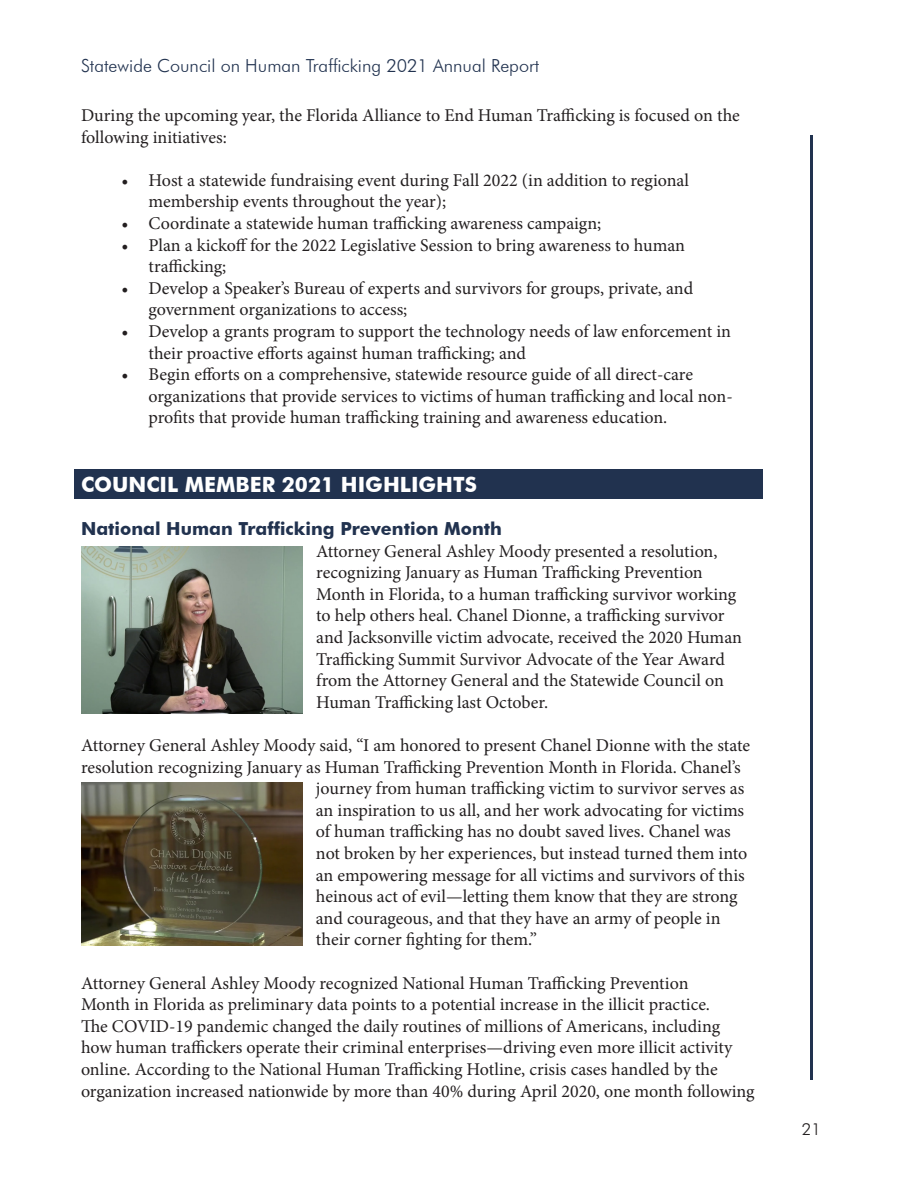
<style>
.page{position:relative;width:918px;height:1188px;background:#fff}
.page>*{position:absolute;margin:0;border:0;box-sizing:border-box;transform-origin:0 0}
.Header_1_-_Blue_Back{font:700 21px "Futura BT";color:#fff}
.bullets{font:18px/21.6px "Minion Pro";color:#231f20}
.t1{font:300 18px "Futura BT";color:#21324f}
.Sub_header{font:700 18px "Futura BT";color:#21324f}
.t2{font:300 16.5px "Futura BT";color:#231f20}
</style>
<div class="page">
<hr style="left:810px;top:135px;width:3px;height:945px;background:#21324f">
<div style="left:74px;top:469px;width:689px;height:30px;background:#21324f"></div>
<img style="left:81px;top:547px;width:222px;height:166px">
<img style="left:81px;top:783px;width:221px;height:162px">
<p class="t1" style="left:81px;top:55px;width:460px">Statewide Council on Human Trafficking 2021 Annual Report</p>
<p class="bullets" style="left:81px;top:105px;width:660px">During the upcoming year, the Florida Alliance to End Human Trafficking is focused on the following initiatives:</p>
<p class="bullets" style="left:148px;top:169px;width:542px;text-indent:-27px">• Host a statewide fundraising event during Fall 2022 (in addition to regional membership events throughout the year);</p>
<p class="bullets" style="left:122px;top:213px;width:481px">• Coordinate a statewide human trafficking awareness campaign;</p>
<p class="bullets" style="left:148px;top:234px;width:538px;text-indent:-27px">• Plan a kickoff for the 2022 Legislative Session to bring awareness to human trafficking;</p>
<p class="bullets" style="left:148px;top:277px;width:546px;text-indent:-27px">• Develop a Speaker’s Bureau of experts and survivors for groups, private, and government organizations to access;</p>
<p class="bullets" style="left:148px;top:321px;width:584px;text-indent:-27px">• Develop a grants program to support the technology needs of law enforcement in their proactive efforts against human trafficking; and</p>
<p class="bullets" style="left:148px;top:364px;width:586px;text-indent:-27px">• Begin efforts on a comprehensive, statewide resource guide of all direct-care organizations that provide services to victims of human trafficking and local non&shy;profits that provide human trafficking training and awareness education.</p>
<p class="Header_1_-_Blue_Back" style="left:81px;top:472px;width:397px">COUNCIL MEMBER 2021 HIGHLIGHTS</p>
<p class="Sub_header" style="left:81px;top:518px;width:423px">National Human Trafficking Prevention Month</p>
<p class="bullets" style="left:316px;top:540px;width:427px">Attorney General Ashley Moody presented a resolution, recognizing January as Human Trafficking Prevention Month in Florida, to a human trafficking survivor working to help others heal. Chanel Dionne, a trafficking survivor and Jacksonville victim advocate, received the 2020 Human Trafficking Summit Survivor Advocate of the Year Award from the Attorney General and the Statewide Council on Human Trafficking last October.</p>
<p class="bullets" style="left:81px;top:735px;width:671px">Attorney General Ashley Moody said, “I am honored to present Chanel Dionne with the state</p>
<p class="bullets" style="left:81px;top:756px;width:661px">resolution recognizing January as Human Trafficking Prevention Month in Florida. Chanel’s</p>
<p class="bullets" style="left:316px;top:778px;width:430px">journey from human trafficking victim to survivor serves as</p>
<p class="bullets" style="left:316px;top:799px;width:430px">an inspiration to us all, and her work advocating for victims</p>
<p class="bullets" style="left:316px;top:821px;width:416px">of human trafficking has no doubt saved lives. Chanel was</p>
<p class="bullets" style="left:316px;top:843px;width:433px">not broken by her experiences, but instead turned them into</p>
<p class="bullets" style="left:316px;top:864px;width:430px">an empowering message for all victims and survivors of this</p>
<p class="bullets" style="left:316px;top:886px;width:423px">heinous act of evil—letting them know that they are strong</p>
<p class="bullets" style="left:316px;top:907px;width:406px">and courageous, and that they have an army of people in</p>
<p class="bullets" style="left:316px;top:929px;width:223px">their corner fighting for them.”</p>
<p class="bullets" style="left:81px;top:972px;width:675px">Attorney General Ashley Moody recognized National Human Trafficking Prevention<br>Month in Florida as preliminary data points to a potential increase in the illicit practice.<br>The COVID-19 pandemic changed the daily routines of millions of Americans, including how human traffickers operate their criminal enterprises—driving even more illicit activity online. According to the National Human Trafficking Hotline, crisis cases handled by the organization increased nationwide by more than 40% during April 2020, one month following</p>
<p class="t2" style="left:802px;top:1119px;width:21px">21</p>
</div>
